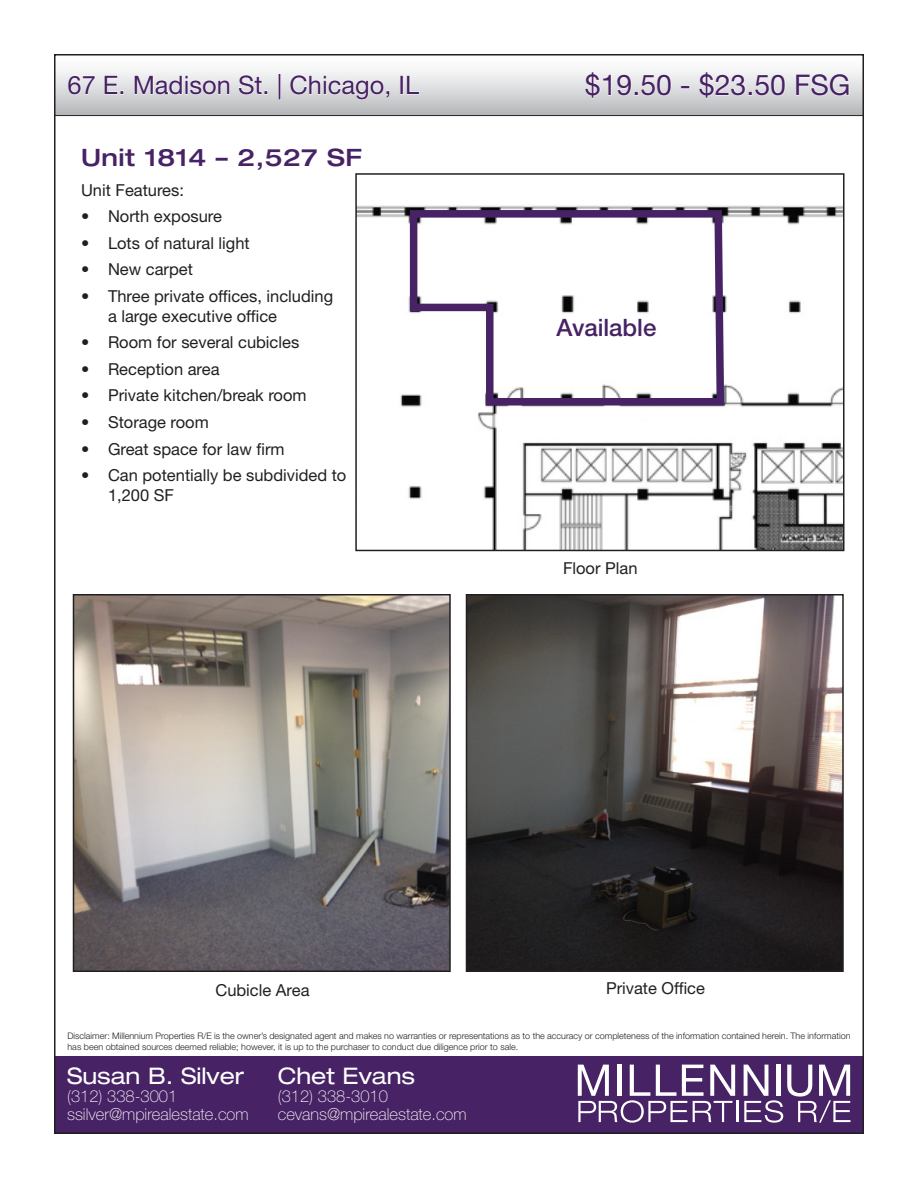
<style>
.page{position:relative;width:918px;height:1188px;background:#fff}
.page>*{position:absolute;margin:0;border:0;box-sizing:border-box;transform-origin:0 0}
.t1{font:28.5px "Helvetica Neue LT Std";color:#472264}
.t2{font:25.5px "Helvetica Neue LT Std";color:#472264}
.Section_Header{font:500 expanded 24px "Helvetica Neue LT Std";letter-spacing:.025em;color:#472264}
.t3{font:500 24px "Helvetica Neue LT Std";color:#472264}
.t4{font:expanded 22.8px "Helvetica Neue LT Std";color:#fff}
.body{font:16.5px/19.8px "Helvetica Neue LT Std";color:#231f20}
.t5{font:100 16.5px/17.9px "Helvetica Neue LT Std";color:#fff}
.t6{font:300 9px/10.8px "Helvetica Neue LT Std";color:#231f20}
</style>
<div class="page">
<svg style="left:57px;top:70px;width:804px;height:45px;background:#cfd0d3"></svg>
<div style="left:54px;top:1056px;width:810px;height:78px;background:#472264"></div>
<svg style="left:67px;top:75px;width:29px;height:20px"></svg>
<svg style="left:104px;top:75px;width:20px;height:20px"></svg>
<svg style="left:134px;top:73px;width:96px;height:22px"></svg>
<svg style="left:238px;top:74px;width:30px;height:21px"></svg>
<div style="left:278px;top:73px;width:3px;height:27px;border:1px solid #fff"></div>
<svg style="left:290px;top:74px;width:100px;height:26px"></svg>
<div style="left:400px;top:75px;width:4px;height:19px;border:1px solid #fff"></div>
<svg style="left:406px;top:75px;width:14px;height:20px"></svg>
<svg style="left:584px;top:71px;width:88px;height:28px"></svg>
<svg style="left:681px;top:85px;width:9px;height:4px"></svg>
<svg style="left:699px;top:71px;width:87px;height:28px"></svg>
<svg style="left:795px;top:73px;width:55px;height:23px"></svg>
<hr style="left:54px;top:115px;width:810px;height:1px;background:#231f20">
<hr style="left:736px;top:1101px;width:3px;height:21px;background:#fff">
<svg style="left:578px;top:1065px;width:157px;height:58px"></svg>
<svg style="left:744px;top:1065px;width:107px;height:58px"></svg>
<img style="left:358px;top:205px;width:483px;height:343px">
<div style="left:355px;top:173px;width:489px;height:378px;border:2px solid #231f20"></div>
<img style="left:76px;top:597px;width:372px;height:372px">
<div style="left:73px;top:594px;width:378px;height:378px;border:2px solid #231f20"></div>
<img style="left:469px;top:597px;width:372px;height:372px">
<div style="left:466px;top:594px;width:378px;height:378px;border:2px solid #231f20"></div>
<svg style="left:406px;top:206px;width:322px;height:203px"></svg>
<h2 class="t2" style="left:68px;top:70px;width:353px">67 E. Madison St. | Chicago, IL</h2>
<h1 class="t1" style="left:585px;top:68px;width:267px">$19.50 - $23.50 FSG</h1>
<p class="Section_Header" style="left:81px;top:142px;width:283px">Unit 1814 – 2,527 SF</p>
<p class="body" style="left:81px;top:180px;width:104px">Unit Features:</p>
<p class="body" style="left:81px;top:206px;width:142px">• North exposure</p>
<p class="body" style="left:81px;top:233px;width:170px">• Lots of natural light</p>
<p class="body" style="left:81px;top:259px;width:113px">• New carpet</p>
<p class="body" style="left:108px;top:286px;width:227px;text-indent:-27px">• Three private offices, including a large executive office</p>
<p class="body" style="left:81px;top:332px;width:220px">• Room for several cubicles</p>
<p class="body" style="left:81px;top:359px;width:140px">• Reception area</p>
<p class="body" style="left:81px;top:385px;width:227px">• Private kitchen/break room</p>
<p class="body" style="left:81px;top:412px;width:129px">• Storage room</p>
<p class="body" style="left:81px;top:439px;width:205px">• Great space for law firm</p>
<p class="body" style="left:108px;top:465px;width:240px;text-indent:-27px">• Can potentially be subdivided to<br>1,200 SF</p>
<p class="t3" style="left:556px;top:313px;width:101px">Available</p>
<p class="body" style="left:563px;top:558px;width:76px">Floor Plan</p>
<p class="body" style="left:215px;top:980px;width:96px">Cubicle Area</p>
<p class="body" style="left:606px;top:978px;width:100px">Private Office</p>
<p class="t6" style="left:68px;top:1030px;width:785px">Disclaimer: Millennium Properties R/E is the owner’s designated agent and makes no warranties or representations as to the accuracy or completeness of the information contained herein. The information has been obtained sources deemed reliable; however, it is up to the purchaser to conduct due diligence prior to sale.</p>
<h3 class="t4" style="left:278px;top:1062px;width:139px">Chet Evans</h3>
<h3 class="t5" style="left:278px;top:1087px;width:190px">(312) 338-3010 cevans@mpirealestate.com</h3>
<h3 class="t4" style="left:67px;top:1062px;width:179px">Susan B. Silver</h3>
<h3 class="t5" style="left:67px;top:1087px;width:183px">(312) 338-3001 ssilver@mpirealestate.com</h3>
</div>
